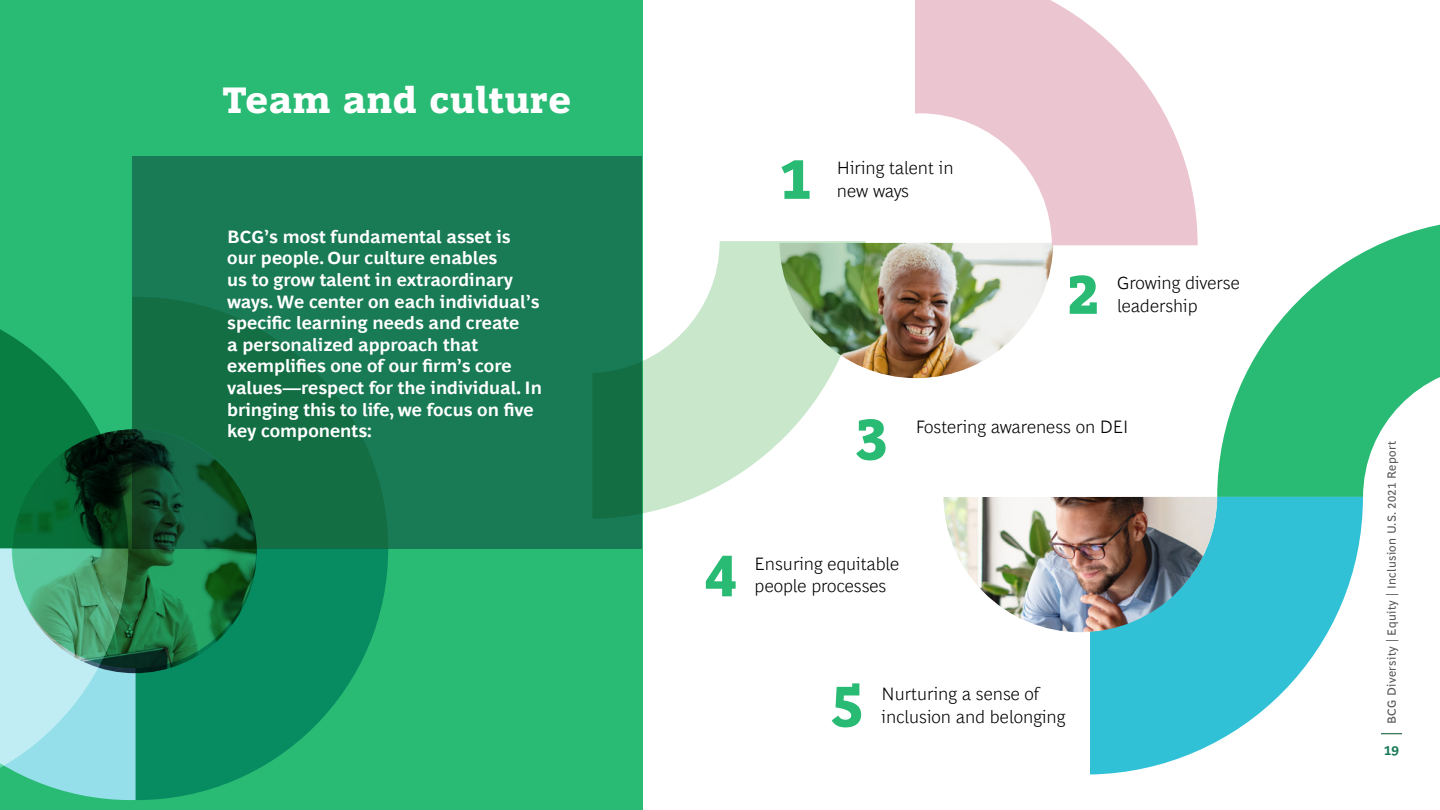
<style>
.page{position:relative;width:1440px;height:810px;background:#fff}
.page>*{position:absolute;margin:0;border:0;box-sizing:border-box;transform-origin:0 0}
.t1{font:800 58.5px "Henderson BCG Mod";color:#29ba74}
.t2{font:800 37.5px "Henderson BCG Mod";letter-spacing:.03em;color:#fff}
.t3{font:700 18px/21.6px "Henderson BCG Sans";color:#fff}
.t4{font:300 18px/22.5px "Henderson BCG Sans";color:#000}
.t5{font:700 13.5px "Henderson BCG Sans";color:#197a56}
.t6{font:12px "Henderson BCG Sans";letter-spacing:.03em;color:#575757}
</style>
<div class="page">
<div style="left:0;top:0;width:642px;height:810px;background:#29ba74"></div>
<div style="left:132px;top:156px;width:510px;height:393px;background:#197a56"></div>
<svg style="left:1217px;top:224px;width:223px;height:273px;fill:#29ba74"></svg>
<img style="left:865px;top:241px;width:188px;height:137px">
<svg style="left:136px;top:549px;width:252px;height:251px;fill:#078c61"></svg>
<svg style="left:136px;top:297px;width:252px;height:252px;fill:#136e44"></svg>
<img style="left:13px;top:429px;width:244px;height:244px;border-radius:122px">
<svg style="left:0;top:297px;width:136px;height:503px"></svg>
<svg style="left:1381px;top:733px;width:21px;height:1px"></svg>
<svg style="left:1090px;top:497px;width:273px;height:278px;fill:#30c1d7"></svg>
<img style="left:943px;top:496px;width:274px;height:136px">
<svg style="left:915px;top:0;width:282px;height:245px;fill:#ebc5d0"></svg>
<svg style="left:593px;top:241px;width:272px;height:278px"></svg>
<h2 class="t2" style="left:223px;top:73px;width:350px">Team and culture</h2>
<p class="t3" style="left:227px;top:224px;width:316px">BCG’s most fundamental asset is our people. Our culture enables<br>us to grow talent in extraordinary ways. We center on each individual’s specific learning needs and create<br>a personalized approach that exemplifies one of our firm’s core values—respect for the individual. In bringing this to life, we focus on five key components:</p>
<h1 class="t1" style="left:779px;top:137px;width:35px">1</h1>
<p class="t4" style="left:837px;top:156px;width:118px">Hiring talent in new ways</p>
<h1 class="t1" style="left:1066px;top:252px;width:35px">2</h1>
<p class="t4" style="left:1117px;top:271px;width:124px">Growing diverse leadership</p>
<h1 class="t1" style="left:855px;top:395px;width:35px">3</h1>
<p class="t4" style="left:916px;top:414px;width:214px">Fostering awareness on DEI</p>
<h1 class="t1" style="left:704px;top:532px;width:35px">4</h1>
<p class="t4" style="left:754px;top:551px;width:146px">Ensuring equitable people processes</p>
<h1 class="t1" style="left:831px;top:662px;width:35px">5</h1>
<p class="t4" style="left:881px;top:681px;width:185px">Nurturing a sense of inclusion and belonging</p>
<p class="t6" style="left:1383px;top:724px;width:284px;rotate:-90deg">BCG Diversity | Equity | Inclusion U.S. 2021 Report</p>
<p class="t5" style="left:1384px;top:741px;width:16px">19</p>
</div>
